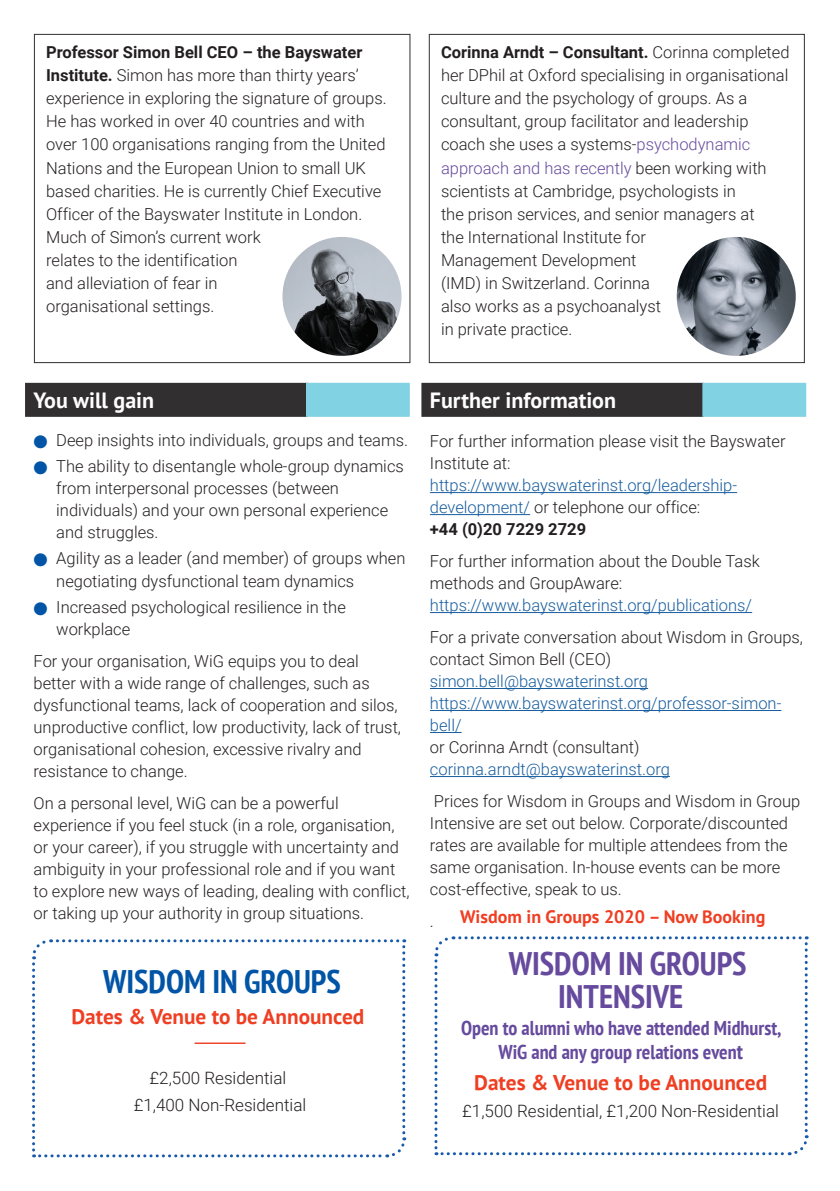
<style>
.page{position:relative;width:840px;height:1191px;background:#fff}
.page>*{position:absolute;margin:0;border:0;box-sizing:border-box;transform-origin:0 0}
.body_text{font:700 condensed 32.6px/32.6px "PT Sans";color:#664a9e;text-align:center}
.body_text-2{font:700 condensed 32.6px "PT Sans";color:#0154a6}
.Sub_head_1{font:700 22px "PT Sans";color:#fff}
.body_text-3{font:700 21.2px "PT Sans";color:#ef3e22}
.body_text-4{font:700 condensed 20px/24.2px "PT Sans";color:#664a9e;text-align:center}
.body_text-5{font:700 18px "PT Sans";color:#ef3e22}
.body_text-6{font:300 17px/27px "Roboto";color:#231f20;text-align:center}
.body_text-7{font:300 16.4px/22px "Roboto";color:#231f20}
.body_text-8{font:300 16.4px/22px "Roboto";color:#175d9e}
.s1{font-weight:700}
.s2{color:#664a9e}
.s3{color:#0154a6}
.s4{color:#175d9e}
.s5{color:#231f20}
.s6{font-size:21.2px}
</style>
<div class="page">
<div style="left:25px;top:383px;width:282px;height:34px;background:#312f30"></div>
<div style="left:306px;top:383px;width:103px;height:34px;background:#81d2e2"></div>
<div style="left:421px;top:383px;width:282px;height:34px;background:#312f30"></div>
<div style="left:702px;top:383px;width:103px;height:34px;background:#81d2e2"></div>
<hr style="left:429px;top:492px;width:307px;height:1px;background:#175d9e">
<hr style="left:429px;top:514px;width:101px;height:1px;background:#175d9e">
<hr style="left:429px;top:612px;width:322px;height:1px;background:#175d9e">
<hr style="left:429px;top:688px;width:218px;height:1px;background:#175d9e">
<hr style="left:429px;top:710px;width:352px;height:1px;background:#175d9e">
<hr style="left:429px;top:732px;width:32px;height:1px;background:#175d9e">
<hr style="left:429px;top:776px;width:240px;height:1px;background:#175d9e">
<svg style="left:32px;top:939px;width:375px;height:219px"></svg>
<svg style="left:434px;top:936px;width:374px;height:220px"></svg>
<hr style="left:194px;top:1042px;width:51px;height:2px;background:#ef3e22">
<div style="left:428px;top:34px;width:376px;height:329px;border:1px solid #312f30"></div>
<img style="left:676px;top:237px;width:119px;height:119px;border-radius:59px">
<div style="left:34px;top:34px;width:376px;height:329px;border:1px solid #312f30"></div>
<img style="left:282px;top:237px;width:119px;height:119px;border-radius:59px">
<p class="body_text-7" style="left:46px;top:41px;width:342px;line-height:23px"><span class="s1">Professor Simon Bell CEO – the Bayswater Institute.</span> Simon has more than thirty years’ experience in exploring the signature of groups.<br>He has worked in over 40 countries and with over 100 organisations ranging from the United Nations and the European Union to small UK based charities. He is currently Chief Executive Officer of the Bayswater Institute in London.<br>Much of Simon’s current work<br>relates to the identification<br>and alleviation of fear in<br>organisational settings.</p>
<p class="body_text-7" style="left:441px;top:41px;width:350px;line-height:23px"><span class="s1">Corinna Arndt – Consultant.</span> Corinna completed her DPhil at Oxford specialising in organisational culture and the psychology of groups. As a consultant, group facilitator and leadership coach she uses a systems-<span class="s2">psychodynamic approach and has recently</span> been working with scientists at Cambridge, psychologists in<br>the prison services, and senior managers at<br>the International Institute for<br>Management Development<br>(IMD) in Switzerland. Corinna<br>also works as a psychoanalyst<br>in private practice.</p>
<p class="Sub_head_1" style="left:34px;top:386px;width:122px">You will gain</p>
<p class="body_text-7" style="left:34px;top:428px;width:376px"><span class="s3">●</span> Deep insights into individuals, groups and teams.</p>
<p class="body_text-7" style="left:56px;top:455px;width:349px;text-indent:-23px"><span class="s3">●</span> The ability to disentangle whole-group dynamics from interpersonal processes (between individuals) and your own personal experience and struggles.</p>
<p class="body_text-7" style="left:56px;top:547px;width:350px;text-indent:-23px"><span class="s3">●</span> Agility as a leader (and member) of groups when negotiating dysfunctional team dynamics</p>
<p class="body_text-7" style="left:56px;top:595px;width:291px;text-indent:-23px"><span class="s3">●</span> Increased psychological resilience in the workplace</p>
<p class="body_text-7" style="left:34px;top:649px;width:369px">For your organisation, WiG equips you to deal better with a wide range of challenges, such as dysfunctional teams, lack of cooperation and silos, unproductive conflict, low productivity, lack of trust, organisational cohesion, excessive rivalry and resistance to change.</p>
<p class="body_text-7" style="left:34px;top:791px;width:377px">On a personal level, WiG can be a powerful experience if you feel stuck (in a role, organisation, or your career), if you struggle with uncertainty and ambiguity in your professional role and if you want to explore new ways of leading, dealing with conflict, or taking up your authority in group situations.</p>
<p class="body_text-2" style="left:103px;top:959px;width:239px">WISDOM IN GROUPS</p>
<p class="body_text-3" style="left:71px;top:1002px;width:294px">Dates &amp; Venue to be Announced</p>
<p class="body_text-6" style="left:134px;top:1063px;width:174px">£2,500 Residential £1,400 Non-Residential</p>
<p class="Sub_head_1" style="left:429px;top:386px;width:187px">Further information</p>
<p class="body_text-7" style="left:429px;top:430px;width:357px">For further information please visit the Bayswater Institute at: <span class="s4">https://www.bayswaterinst.org/leadership&shy;development/</span> or telephone our office:<br><span class="s1">+44 (0)20 7229 2729</span></p>
<p class="body_text-7" style="left:429px;top:550px;width:331px">For further information about the Double Task methods and GroupAware: <span class="s4">https://www.bayswaterinst.org/publications/</span></p>
<p class="body_text-8" style="left:429px;top:626px;width:374px"><span class="s5">For a private conversation about Wisdom in Groups, contact Simon Bell (CEO) </span>simon.bell@bayswaterinst.org https://www.bayswaterinst.org/professor-simon&shy;bell/<br><span class="s5">or Corinna Arndt (consultant) </span>corinna.arndt@bayswaterinst.org</p>
<p class="body_text-7" style="left:429px;top:790px;width:372px">Prices for Wisdom in Groups and Wisdom in Group Intensive are set out below. Corporate/discounted rates are available for multiple attendees from the same organisation. In-house events can be more cost-effective, speak to us.</p>
<p class="body_text-7" style="left:429px;top:909px;width:5px">.</p>
<p class="body_text-5" style="left:460px;top:905px;width:306px">Wisdom in Groups 2020 – Now Booking</p>
<p class="body_text" style="left:508px;top:947px;width:239px">WISDOM IN GROUPS<br>INTENSIVE</p>
<p class="body_text-4" style="left:461px;top:1015px;width:322px">Open to alumni who have attended Midhurst,<br>WiG and any group relations even<span class="s6">t</span></p>
<p class="body_text-3" style="left:474px;top:1068px;width:294px">Dates &amp; Venue to be Announced</p>
<p class="body_text-6" style="left:462px;top:1097px;width:318px">£1,500 Residential, £1,200 Non-Residential</p>
</div>
